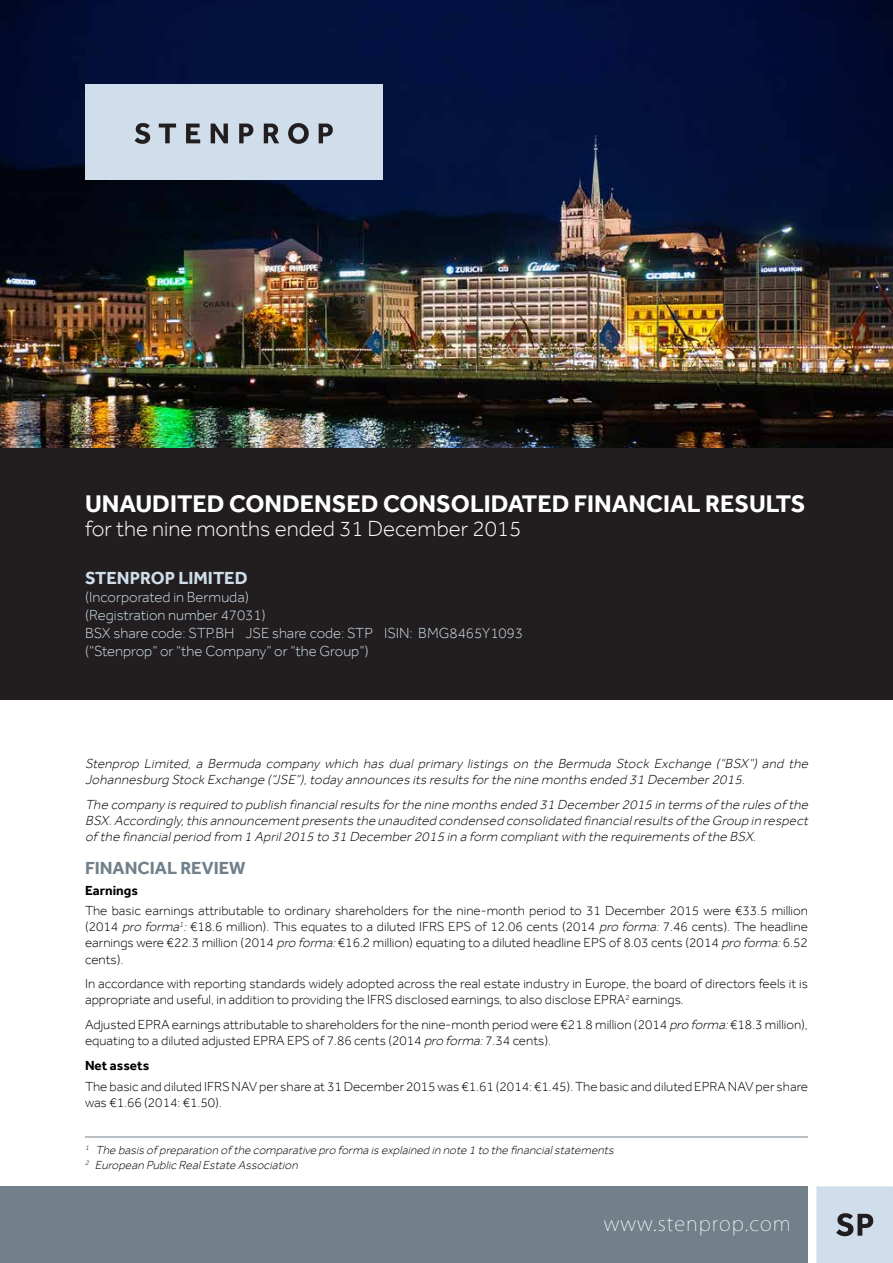
<style>
.page{position:relative;width:893px;height:1263px;background:#fff}
.page>*{position:absolute;margin:0;border:0;box-sizing:border-box;transform-origin:0 0}
.t1{font:700 24.75px "Effra";color:#fff}
.t2{font:300 22.5px "Effra";color:#fff}
.t3{font:200 22.5px "Koz Go Pro";color:#fff}
.t4{font:200 19.8px "Koz Go Pro";letter-spacing:.05em;color:#fff}
.t5{font:200 18px "Koz Go Pro";color:#fff}
.t6{font:700 18px "Effra";color:#72808a}
.t7{font:700 18px "Effra";color:#cfdeea}
.t8{font:300 15px/18px "Effra";color:#cfdeea}
.t9{font:300 13.5px/16.2px "Effra";color:#000}
.t10{font:italic 300 13.5px/16.2px "Effra";letter-spacing:.015em;color:#000}
.t11{font:700 13.5px "Effra";color:#000}
.t12{font:italic 300 12px/14.4px "Effra";color:#000}
.s1{font-style:italic}
</style>
<div class="page">
<img style="left:0;top:0;width:893px;height:449px">
<hr style="left:85px;top:1136px;width:723px;height:1px;background:#72808a">
<div style="left:0;top:449px;width:893px;height:251px;background:#221e1f"></div>
<div style="left:0;top:1186px;width:808px;height:77px;background:#72808a"></div>
<svg style="left:816px;top:1186px;width:77px;height:77px;background:#c2d0db"></svg>
<div style="left:85px;top:84px;width:298px;height:96px;background:#cfdeea"></div>
<svg style="left:135px;top:123px;width:15px;height:21px"></svg>
<svg style="left:159px;top:124px;width:17px;height:19px"></svg>
<svg style="left:186px;top:124px;width:14px;height:19px"></svg>
<svg style="left:211px;top:124px;width:17px;height:19px"></svg>
<svg style="left:239px;top:124px;width:14px;height:19px"></svg>
<svg style="left:264px;top:124px;width:15px;height:19px"></svg>
<svg style="left:288px;top:123px;width:21px;height:21px"></svg>
<svg style="left:319px;top:124px;width:14px;height:19px"></svg>
<h2 class="t3" style="left:64px;top:480px;width:363px">CONSOLIDATED FINANCIAL RESULTS</h2>
<h3 class="t5" style="left:64px;top:504px;width:357px">for the six months ended 30 September 2014</h3>
<h1 class="t1" style="left:85px;top:489px;width:722px">UNAUDITED CONDENSED CONSOLIDATED FINANCIAL RESULTS</h1>
<h2 class="t2" style="left:85px;top:516px;width:438px">for the nine months ended 31 December 2015</h2>
<h3 class="t7" style="left:85px;top:567px;width:164px">STENPROP LIMITED</h3>
<p class="t8" style="left:85px;top:588px;width:439px">(Incorporated in Bermuda)<br>(Registration number 47031)<br>BSX share code: STP.BH JSE share code: STP ISIN: BMG8465Y1093 (“Stenprop” or “the Company” or “the Group”)</p>
<p class="t10" style="left:85px;top:755px;width:728px">Stenprop Limited, a Bermuda company which has dual primary listings on the Bermuda Stock Exchange (“BSX”) and the<br>Johannesburg Stock Exchange (“JSE”),today announces its results forthe nine months ended 31 December2015.</p>
<p class="t10" style="left:85px;top:796px;width:728px;text-align:justify">The company is required to publish financialresults forthe nine months ended 31 December2015 in terms of the rules of the BSX.Accordingly,this announcementpresents the unaudited condensed consolidated financialresults of the Group in respect of the financialperiod from 1 April2015 to 31 December2015 in a form compliantwith the requirements of the BSX.</p>
<h3 class="t6" style="left:85px;top:857px;width:162px">FINANCIAL REVIEW</h3>
<p class="t11" style="left:85px;top:882px;width:54px">Earnings</p>
<p class="t9" style="left:85px;top:902px;width:724px;text-align:justify">The basic earnings attributable to ordinary shareholders for the nine-month period to 31 December 2015 were €33.5 million (2014 <span class="s1">pro forma</span><sup>1</sup><span class="s1">:</span>€18.6 million). This equates to a diluted IFRS EPS of 12.06 cents (2014 <span class="s1">pro forma:</span>7.46 cents). The headline earnings were €22.3 million (2014 <span class="s1">pro forma:</span>€16.2 million) equating to a diluted headline EPS of 8.03 cents (2014 <span class="s1">pro forma:</span>6.52 cents).</p>
<p class="t9" style="left:85px;top:976px;width:724px">In accordance with reporting standards widely adopted across the real estate industry in Europe, the board of directors feels it is appropriate and useful, in addition to providing the IFRS disclosed earnings, to also disclose EPRA<sup>2</sup> earnings.</p>
<p class="t9" style="left:85px;top:1016px;width:724px">Adjusted EPRA earnings attributable to shareholders for the nine-month period were €21.8 million (2014 <span class="s1">pro forma:</span>€18.3 million), equating to a diluted adjusted EPRA EPS of 7.86 cents (2014 <span class="s1">pro forma:</span>7.34 cents).</p>
<p class="t11" style="left:85px;top:1057px;width:66px">Net assets</p>
<p class="t9" style="left:85px;top:1078px;width:724px">The basic and diluted IFRS NAV per share at 31 December 2015 was €1.61 (2014: €1.45). The basic and diluted EPRA NAV per share was €1.66 (2014: €1.50).</p>
<p class="t12" style="left:85px;top:1143px;width:533px"><sup>1</sup> The basis of preparation of the comparative pro forma is explained in note 1 to the financialstatements<br><sup>2</sup> European Public RealEstate Association</p>
<h3 class="t4" style="left:604px;top:1211px;width:189px">www.stenprop.com</h3>
</div>
